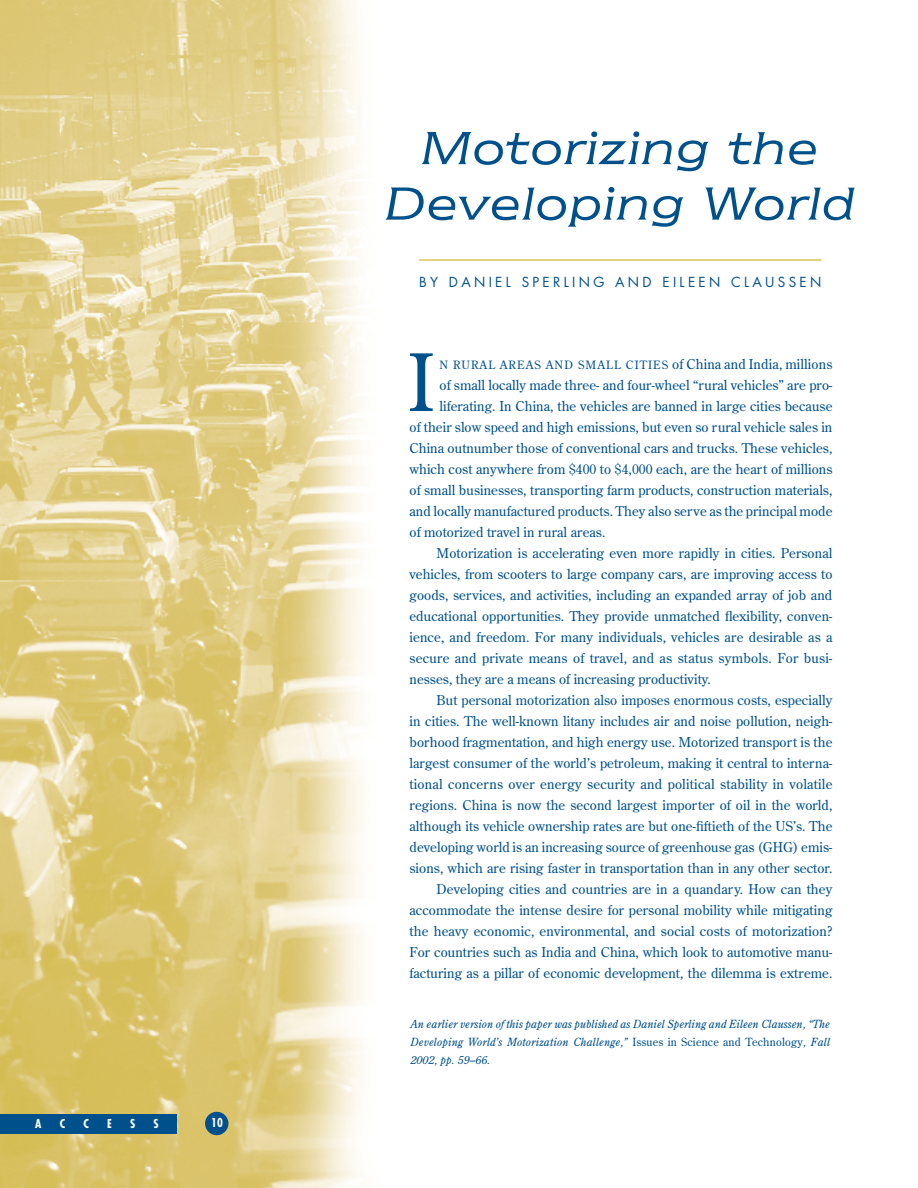
<style>
.page{position:relative;width:918px;height:1188px;background:#fff}
.page>*{position:absolute;margin:0;border:0;box-sizing:border-box;transform-origin:0 0}
.t1{font:78.75px "Century Old Style";color:#00518b}
.t2{font:italic 54px/55.5px "Newtext IT Cby BT";letter-spacing:.025em;color:#00518b;text-align:center}
.t3{font:13.5px "Century Old Style";letter-spacing:.005em;color:#00518b}
.t4{font:13.5px "Futura";letter-spacing:.245em;color:#00518b}
.t5{font:700 condensed 12px "Futura";color:#fff}
.t6{font:11.55px "Century Old Style";letter-spacing:.1em;color:#00518b}
.t7{font:italic 11.25px/18px "Century Old Style";letter-spacing:.015em;color:#00518b;text-align:justify}
.s1{font-size:13.5px}
.s2{font-style:normal}
</style>
<div class="page">
<img style="left:0;top:0;width:437px;height:1187px">
<hr style="left:419px;top:260px;width:402px;height:1px;background:#c5a900">
<div style="left:205px;top:1112px;width:23px;height:23px;background:#00518b;border-radius:50%"></div>
<div style="left:0;top:1114px;width:177px;height:20px;background:#00518b"></div>
<p class="t5" style="left:35px;top:1119px;width:8px">A</p>
<p class="t5" style="left:60px;top:1119px;width:7px">C</p>
<p class="t5" style="left:83px;top:1119px;width:7px">C</p>
<p class="t5" style="left:107px;top:1119px;width:6px">E</p>
<p class="t5" style="left:130px;top:1119px;width:7px">S</p>
<p class="t5" style="left:154px;top:1119px;width:7px">S</p>
<p class="t5" style="left:211px;top:1118px;width:13px">10</p>
<h2 class="t2" style="left:385px;top:118px;width:471px">Motorizing the<br>Developing World</h2>
<p class="t4" style="left:419px;top:276px;width:404px">BY DANIEL SPERLING AND EILEEN CLAUSSEN</p>
<h1 class="t1" style="left:408px;top:351px;width:28px">I</h1>
<p class="t6" style="left:439px;top:360px;width:394px">N RURAL AREAS AND SMALL CITIES <span class="s1">of China and India, millions</span></p>
<p class="t3" style="left:439px;top:380px;width:394px">of small locally made three- and four-wheel “rural vehicles” are pro-</p>
<p class="t3" style="left:439px;top:401px;width:394px">liferating. In China, the vehicles are banned in large cities because</p>
<p class="t3" style="left:409px;top:422px;width:424px">of their slow speed and high emissions, but even so rural vehicle sales in</p>
<p class="t3" style="left:409px;top:443px;width:424px">China outnumber those of conventional cars and trucks. These vehicles,</p>
<p class="t3" style="left:409px;top:464px;width:424px">which cost anywhere from $400 to $4,000 each, are the heart of millions</p>
<p class="t3" style="left:409px;top:485px;width:424px">of small businesses, transporting farm products, construction materials,</p>
<p class="t3" style="left:409px;top:506px;width:424px">and locally manufactured products. They also serve as the principal mode</p>
<p class="t3" style="left:409px;top:527px;width:197px">of motorized travel in rural areas.</p>
<p class="t3" style="left:436px;top:548px;width:397px">Motorization is accelerating even more rapidly in cities. Personal</p>
<p class="t3" style="left:409px;top:569px;width:424px">vehicles, from scooters to large company cars, are improving access to</p>
<p class="t3" style="left:409px;top:590px;width:424px">goods, services, and activities, including an expanded array of job and</p>
<p class="t3" style="left:409px;top:611px;width:424px">educational opportunities. They provide unmatched flexibility, conven-</p>
<p class="t3" style="left:409px;top:632px;width:425px">ience, and freedom. For many individuals, vehicles are desirable as a</p>
<p class="t3" style="left:409px;top:653px;width:425px">secure and private means of travel, and as status symbols. For busi-</p>
<p class="t3" style="left:409px;top:674px;width:303px">nesses, they are a means of increasing productivity.</p>
<p class="t3" style="left:436px;top:695px;width:397px">But personal motorization also imposes enormous costs, especially</p>
<p class="t3" style="left:409px;top:716px;width:424px">in cities. The well-known litany includes air and noise pollution, neigh-</p>
<p class="t3" style="left:409px;top:737px;width:424px">borhood fragmentation, and high energy use. Motorized transport is the</p>
<p class="t3" style="left:409px;top:758px;width:424px">largest consumer of the world’s petroleum, making it central to interna-</p>
<p class="t3" style="left:409px;top:779px;width:424px">tional concerns over energy security and political stability in volatile</p>
<p class="t3" style="left:409px;top:800px;width:424px">regions. China is now the second largest importer of oil in the world,</p>
<p class="t3" style="left:409px;top:821px;width:424px">although its vehicle ownership rates are but one-fiftieth of the US’s. The</p>
<p class="t3" style="left:409px;top:842px;width:424px">developing world is an increasing source of greenhouse gas (GHG) emis-</p>
<p class="t3" style="left:409px;top:863px;width:424px">sions, which are rising faster in transportation than in any other sector.</p>
<p class="t3" style="left:436px;top:884px;width:398px">Developing cities and countries are in a quandary. How can they</p>
<p class="t3" style="left:409px;top:905px;width:424px">accommodate the intense desire for personal mobility while mitigating</p>
<p class="t3" style="left:409px;top:926px;width:424px">the heavy economic, environmental, and social costs of motorization?</p>
<p class="t3" style="left:409px;top:947px;width:424px">For countries such as India and China, which look to automotive manu-</p>
<p class="t3" style="left:409px;top:968px;width:424px">facturing as a pillar of economic development, the dilemma is extreme.</p>
<p class="t7" style="left:410px;top:1016px;width:421px">An earlier version of this paper was published as Daniel Sperling and Eileen Claussen, “The Developing World’s Motorization Challenge,” <span class="s2">Issues in Science and Technology</span>, Fall 2002, pp. 59–66.</p>
</div>
